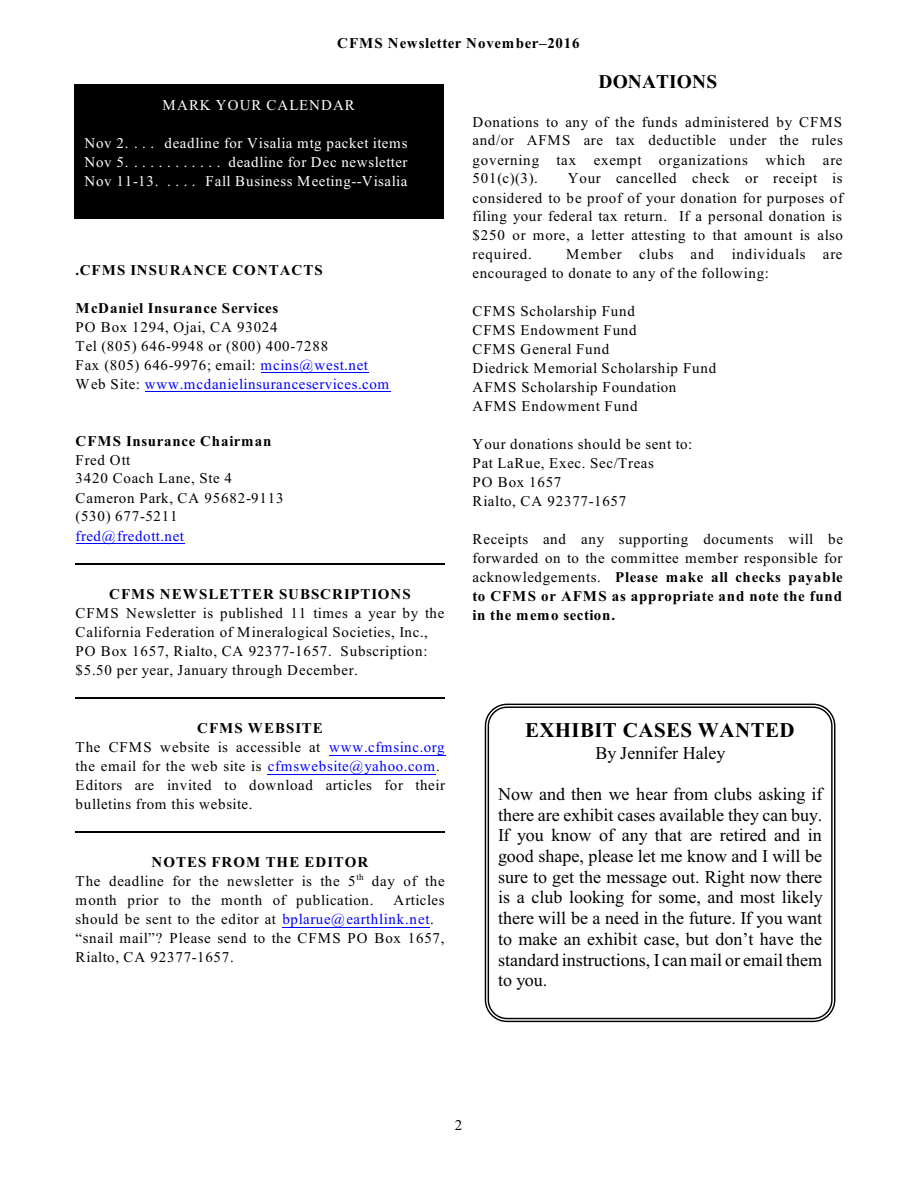
<style>
.page{position:relative;width:918px;height:1188px;background:#fff}
.page>*{position:absolute;margin:0;border:0;box-sizing:border-box;transform-origin:0 0}
.t1{font:700 21px "Times New Roman";letter-spacing:.02em;color:#000}
.t2{font:700 19.5px "Times New Roman";letter-spacing:.005em;color:#000}
.t3{font:18px/20.7px "Times New Roman";color:#000;text-align:justify}
.t4{font:15px/19px "Times New Roman";letter-spacing:.04em;color:#000}
.t5{font:15px/19px "Times New Roman";letter-spacing:.05em;color:#fff;text-align:justify}
.t6{font:700 15px "Times New Roman";letter-spacing:.06em;color:#000}
.t7{font:700 15px "Times New Roman";letter-spacing:.04em;color:#000}
.t8{font:15px "Times New Roman";letter-spacing:.04em;color:#00f}
.t9{font:15px "Times New Roman";letter-spacing:.075em;color:#fff}
.t10{font:9px "Times New Roman";color:#000}
.s1{color:#00f}
.s2{font-weight:700}
</style>
<div class="page">
<hr style="left:261px;top:372px;width:107px;height:1px;background:#00f">
<hr style="left:145px;top:391px;width:246px;height:1px;background:#00f">
<hr style="left:76px;top:543px;width:108px;height:1px;background:#00f">
<hr style="left:329px;top:755px;width:117px;height:1px;background:#00f">
<hr style="left:268px;top:774px;width:168px;height:1px;background:#00f">
<hr style="left:282px;top:927px;width:148px;height:1px;background:#00f">
<hr style="left:76px;top:563px;width:369px;height:1px;background:#000">
<hr style="left:76px;top:697px;width:369px;height:2px;background:#000">
<hr style="left:76px;top:832px;width:369px;height:1px;background:#000">
<div style="left:74px;top:84px;width:370px;height:135px;background:#000"></div>
<div style="left:488px;top:706px;width:345px;height:313px;border:1px solid #000;border-radius:19px"></div>
<div style="left:485px;top:704px;width:350px;height:318px;border:1px solid #000;border-radius:22px"></div>
<p class="t6" style="left:337px;top:38px;width:244px">CFMS Newsletter November–2016</p>
<p class="t9" style="left:163px;top:100px;width:194px">MARK YOUR CALENDAR</p>
<p class="t5" style="left:84px;top:135px;width:325px">Nov 2. . . . deadline for Visalia mtg packet items Nov 5. . . . . . . . . . . . deadline for Dec newsletter Nov 11-13. . . . . Fall Business Meeting--Visalia</p>
<p class="t6" style="left:76px;top:265px;width:249px">.CFMS INSURANCE CONTACTS</p>
<p class="t7" style="left:76px;top:303px;width:204px">McDaniel Insurance Services</p>
<p class="t4" style="left:76px;top:318px;width:315px">PO Box 1294, Ojai, CA 93024<br>Tel (805) 646-9948 or (800) 400-7288<br>Fax (805) 646-9976; email: <span class="s1">mcins@west.net </span>Web Site: <span class="s1">www.mcdanielinsuranceservices.com</span></p>
<p class="t6" style="left:76px;top:435px;width:197px">CFMS Insurance Chairman</p>
<p class="t4" style="left:76px;top:452px;width:209px">Fred Ott<br>3420 Coach Lane, Ste 4<br>Cameron Park, CA 95682-9113 (530) 677-5211</p>
<p class="t8" style="left:76px;top:530px;width:110px">fred@fredott.net</p>
<p class="t6" style="left:109px;top:589px;width:303px">CFMS NEWSLETTER SUBSCRIPTIONS</p>
<p class="t4" style="left:76px;top:605px;width:370px">CFMS Newsletter is published 11 times a year by the California Federation of Mineralogical Societies, Inc., PO Box 1657, Rialto, CA 92377-1657. Subscription: $5.50 per year, January through December.</p>
<p class="t4" style="left:76px;top:720px;width:371px;text-indent:122px"><span class="s2">CFMS WEBSITE<br></span>The CFMS website is accessible at <span class="s1">www.cfmsinc.org </span>the email for the web site is <span class="s1">cfmswebsite@yahoo.com</span>.<br>Editors are invited to download articles for their bulletins from this website.</p>
<p class="t6" style="left:152px;top:857px;width:218px">NOTES FROM THE EDITOR</p>
<p class="t4" style="left:76px;top:873px;width:371px">The deadline for the newsletter is the 5 day of the</p>
<p class="t10" style="left:356px;top:873px;width:9px">th</p>
<p class="t4" style="left:76px;top:892px;width:299px">month prior to the month of publication.</p>
<p class="t4" style="left:76px;top:892px;width:370px;text-indent:318px">Articles should be sent to the editor at <span class="s1">bplarue@earthlink.net</span>. “snail mail”? Please send to the CFMS PO Box 1657, Rialto, CA 92377-1657.</p>
<h2 class="t2" style="left:598px;top:75px;width:120px">DONATIONS</h2>
<p class="t4" style="left:472px;top:114px;width:372px;text-align:justify">Donations to any of the funds administered by CFMS and/or AFMS are tax deductible under the rules governing tax exempt organizations which are 501(c)(3).</p>
<p class="t4" style="left:472px;top:170px;width:372px;text-align:justify;text-indent:95px">Your cancelled check or receipt is considered to be proof of your donation for purposes of filing your federal tax return. If a personal donation is $250 or more, a letter attesting to that amount is also required.</p>
<p class="t4" style="left:472px;top:246px;width:372px;text-indent:94px">Member clubs and individuals are encouraged to donate to any of the following:</p>
<p class="t4" style="left:472px;top:303px;width:245px">CFMS Scholarship Fund<br>CFMS Endowment Fund<br>CFMS General Fund<br>Diedrick Memorial Scholarship Fund<br>AFMS Scholarship Foundation<br>AFMS Endowment Fund</p>
<p class="t4" style="left:472px;top:436px;width:221px">Your donations should be sent to:<br>Pat LaRue, Exec. Sec/Treas<br>PO Box 1657<br>Rialto, CA 92377-1657</p>
<p class="t4" style="left:472px;top:531px;width:372px;text-align:justify">Receipts and any supporting documents will be forwarded on to the committee member responsible for acknowledgements. <span class="s2">Please make all checks payable to CFMS or AFMS as appropriate and note the fund in the memo section.</span></p>
<h1 class="t1" style="left:525px;top:723px;width:271px">EXHIBIT CASES WANTED</h1>
<p class="t3" style="left:595px;top:744px;width:132px">By Jennifer Haley</p>
<p class="t3" style="left:498px;top:785px;width:326px">Now and then we hear from clubs asking if there are exhibit cases available they can buy.<br>If you know of any that are retired and in good shape, please let me know and I will be sure to get the message out. Right now there is a club looking for some, and most likely there will be a need in the future. If you want to make an exhibit case, but don’t have the standard instructions, I can mail or email them to you.</p>
<p class="t4" style="left:455px;top:1117px;width:9px">2</p>
</div>
